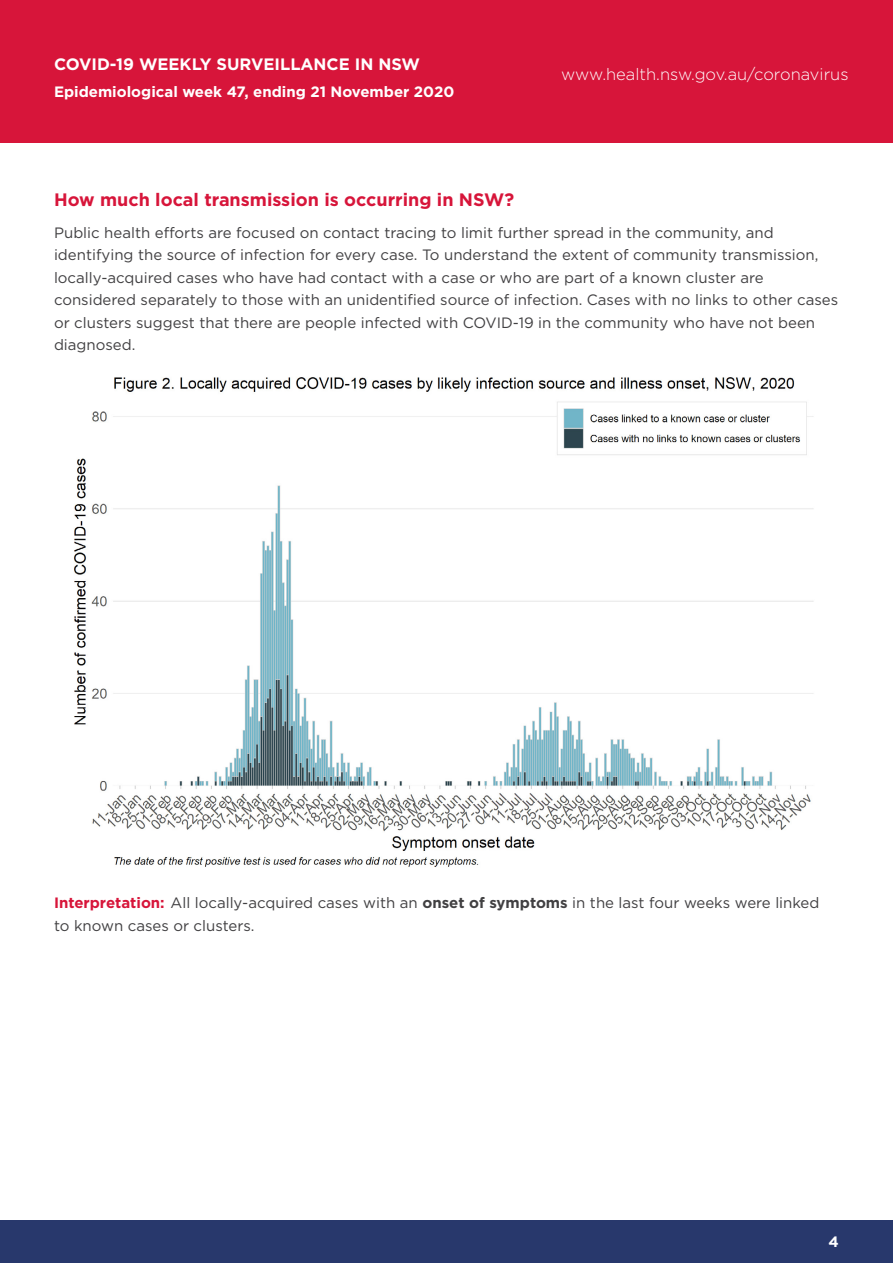
<style>
.page{position:relative;width:893px;height:1263px;background:#fff}
.page>*{position:absolute;margin:0;border:0;box-sizing:border-box;transform-origin:0 0}
.t1{font:700 18px "Gotham";color:#d7153a}
.t2{font:300 16.5px "Gotham";color:#fff}
.t3{font:700 16.5px "Gotham";color:#fff}
.t4{font:15px/22.5px "Gotham";color:#414042}
.t5{font:700 15px "Gotham";color:#fff}
.s1{font-weight:700;color:#d7153a}
.s2{font-weight:700}
</style>
<div class="page">
<div style="left:0;top:0;width:893px;height:143px;background:#d7153a"></div>
<div style="left:0;top:1220px;width:893px;height:43px;background:#28386c"></div>
<img style="left:73px;top:377px;width:741px;height:490px">
<p class="t3" style="left:54px;top:55px;width:368px">COVID-19 WEEKLY SURVEILLANCE IN NSW</p>
<p class="t5" style="left:54px;top:83px;width:402px">Epidemiological week 47, ending 21 November 2020</p>
<p class="t2" style="left:561px;top:65px;width:289px">www.health.nsw.gov.au/coronavirus</p>
<p class="t1" style="left:54px;top:189px;width:462px">How much local transmission is occurring in NSW?</p>
<p class="t4" style="left:54px;top:221px;width:786px">Public health efforts are focused on contact tracing to limit further spread in the community, and identifying the source of infection for every case. To understand the extent of community transmission, locally-acquired cases who have had contact with a case or who are part of a known cluster are considered separately to those with an unidentified source of infection. Cases with no links to other cases or clusters suggest that there are people infected with COVID-19 in the community who have not been diagnosed.</p>
<p class="t4" style="left:54px;top:892px;width:767px"><span class="s1">Interpretation:</span> All locally-acquired cases with an <span class="s2">onset of symptoms</span> in the last four weeks were linked to known cases or clusters.</p>
<p class="t5" style="left:829px;top:1233px;width:12px">4</p>
</div>
